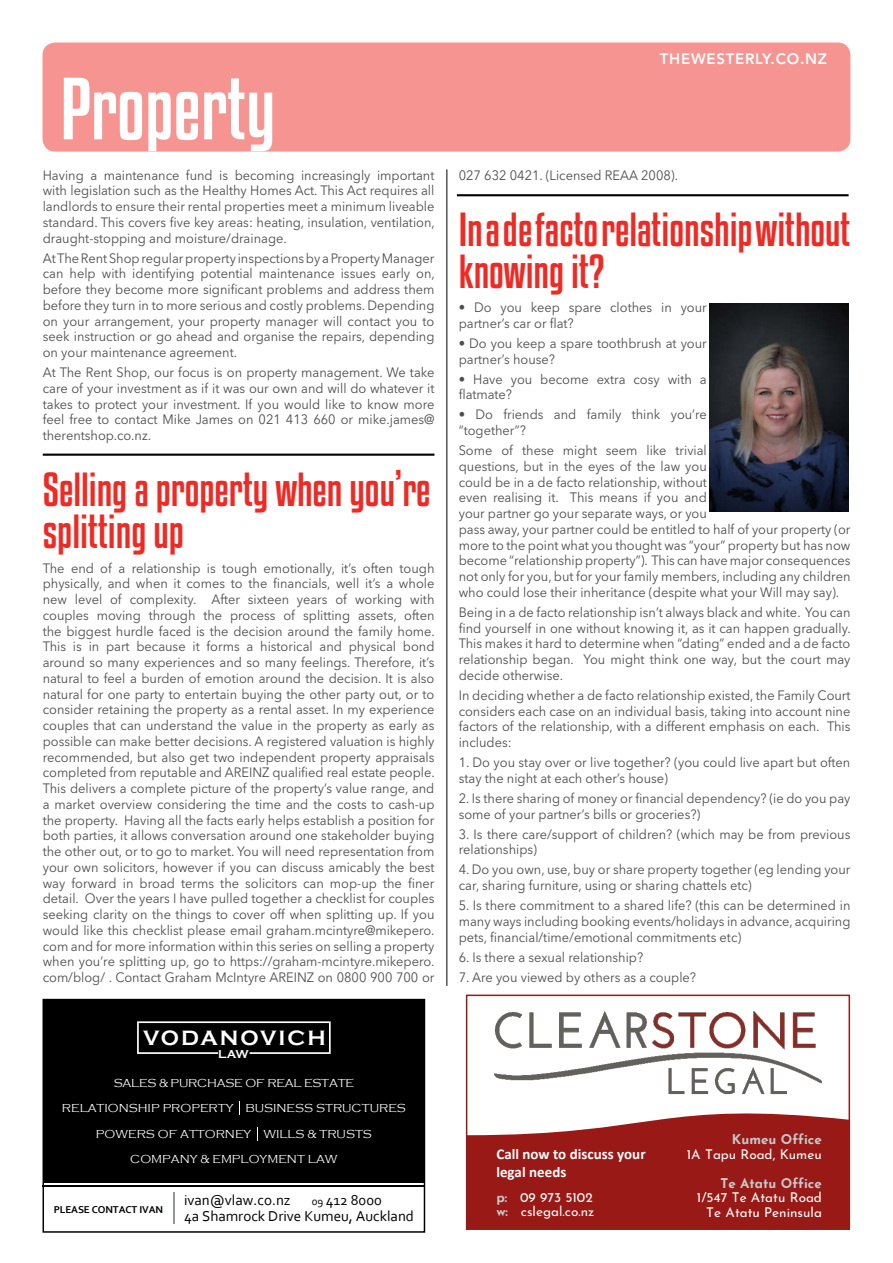
<style>
.page{position:relative;width:893px;height:1263px;background:#fff}
.page>*{position:absolute;margin:0;border:0;box-sizing:border-box;transform-origin:0 0}
.t1{font:78px "Kenyan Coffee Rg";color:#fff}
.t2{font:42px/42px "Kenyan Coffee Rg";color:#ee2a25}
.t3{font:700 21.3px "Copperplate Gothic";letter-spacing:.09em;color:#fff}
.t4{font:15px/16.2px "Corbel";color:#000}
.t5{font:700 15px/18.3px "Calibri";color:#fff}
.t6{font:800 15px "Avenir LT Std";letter-spacing:.05em;color:#fff}
.t7{font:13.5px/15.8px "Avenir Next LT Pro";color:#4d4d4f;scale:.95 1}
.t8{font:13.5px/14.5px "Josefin Sans";color:#fff;text-align:right}
.t9{font:300 11.85px/25.3px "Copperplate Gothic";color:#fff;text-align:center}
.t10{font:700 11.7px "Copperplate Gothic";color:#fff}
.t11{font:700 10.5px "Corbel";letter-spacing:-.01em;color:#000}
.s1{font-size:11.25px}
.s2{font-weight:700;color:#c6c8ca}
</style>
<div class="page">
<hr style="left:446px;top:169px;width:1px;height:817px;background:#000">
<div style="left:43px;top:43px;width:807px;height:109px;background:#f69492;border-radius:13px"></div>
<hr style="left:43px;top:454px;width:391px;height:2px;background:#000">
<hr style="left:43px;top:1185px;width:382px;height:2px;background:#000">
<div style="left:43px;top:999px;width:381px;height:184px;background:#000"></div>
<svg style="left:137px;top:1021px;width:194px;height:33px"></svg>
<svg style="left:239px;top:1101px;width:1px;height:14px"></svg>
<svg style="left:257px;top:1127px;width:1px;height:13px"></svg>
<hr style="left:174px;top:1193px;width:1px;height:31px;background:#939598">
<hr style="left:457px;top:194px;width:392px;height:2px;background:#000">
<img style="left:710px;top:303px;width:139px;height:209px">
<svg style="left:469px;top:1113px;width:378px;height:114px;background:#a02c29"></svg>
<div style="left:466px;top:994px;width:384px;height:236px;border:2px solid #981915"></div>
<img style="left:494px;top:1011px;width:327px;height:84px">
<p class="t1" style="left:60px;top:56px;width:217px">Property</p>
<p class="t7" style="left:43px;top:167px;width:414px;text-align:justify">Having a maintenance fund is becoming increasingly important with legislation such as the Healthy Homes Act. This Act requires all landlords to ensure their rental properties meet a minimum liveable standard. This covers five key areas: heating, insulation, ventilation, draught-stopping and moisture/drainage.</p>
<p class="t7" style="left:43px;top:250px;width:414px;text-align:justify">At The Rent Shop regular property inspections by a Property Manager can help with identifying potential maintenance issues early on, before they become more significant problems and address them before they turn in to more serious and costly problems. Depending on your arrangement, your property manager will contact you to seek instruction or go ahead and organise the repairs, depending on your maintenance agreement.</p>
<p class="t7" style="left:43px;top:364px;width:414px;text-align:justify">At The Rent Shop, our focus is on property management. We take care of your investment as if it was our own and will do whatever it takes to protect your investment. If you would like to know more feel free to contact Mike James on 021 413 660 or mike.james@ therentshop.co.nz.</p>
<p class="t2" style="left:43px;top:467px;width:389px">Selling a property when you’re splitting up</p>
<p class="t7" style="left:43px;top:560px;width:414px;text-align:justify">The end of a relationship is tough emotionally, it’s often tough physically, and when it comes to the financials, well it’s a whole new level of complexity. After sixteen years of working with couples moving through the process of splitting assets, often the biggest hurdle faced is the decision around the family home.<br>This is in part because it forms a historical and physical bond around so many experiences and so many feelings. Therefore, it’s natural to feel a burden of emotion around the decision. It is also natural for one party to entertain buying the other party out, or to consider retaining the property as a rental asset. In my experience couples that can understand the value in the property as early as possible can make better decisions. A registered valuation is highly recommended, but also get two independent property appraisals completed from reputable and AREINZ qualified real estate people.<br>This delivers a complete picture of the property’s value range, and a market overview considering the time and the costs to cash-up the property. Having all the facts early helps establish a position for both parties, it allows conversation around one stakeholder buying the other out, or to go to market. You will need representation from your own solicitors, however if you can discuss amicably the best way forward in broad terms the solicitors can mop-up the finer detail. Over the years I have pulled together a checklist for couples seeking clarity on the things to cover off when splitting up. If you would like this checklist please email graham.mcintyre@mikepero. com and for more information within this series on selling a property when you’re splitting up, go to https://graham-mcintyre.mikepero. com/blog/ . Contact Graham McIntyre AREINZ on 0800 900 700 or</p>
<p class="t3" style="left:143px;top:1026px;width:184px">VODANOVICH</p>
<p class="t10" style="left:218px;top:1047px;width:32px">LAW</p>
<p class="t9" style="left:62px;top:1071px;width:345px">SALES &amp; PURCHASE OF REAL ESTATE<br>RELATIONSHIP PROPERTY BUSINESS STRUCTURES POWERS OF ATTORNEY WILLS &amp; TRUSTS COMPANY &amp; EMPLOYMENT LAW</p>
<p class="t4" style="left:184px;top:1191px;width:108px">ivan@vlaw.co.nz</p>
<p class="t4" style="left:184px;top:1191px;width:231px;text-indent:128px"><span class="s1">09</span> 412 8000<br>4a Shamrock Drive Kumeu, Auckland</p>
<p class="t11" style="left:54px;top:1203px;width:111px">PLEASE CONTACT IVAN</p>
<p class="t6" style="left:660px;top:50px;width:169px">THEWESTERLY.CO.NZ</p>
<p class="t7" style="left:459px;top:167px;width:232px">027 632 0421. (Licensed REAA 2008).</p>
<p class="t2" style="left:459px;top:207px;width:393px">In a de facto relationship without knowing it?</p>
<p class="t7" style="left:459px;top:299px;width:263px">• Do you keep spare clothes in your partner’s car or flat?</p>
<p class="t7" style="left:459px;top:335px;width:263px">• Do you keep a spare toothbrush at your partner’s house?</p>
<p class="t7" style="left:459px;top:371px;width:263px">• Have you become extra cosy with a flatmate?</p>
<p class="t7" style="left:459px;top:407px;width:263px">• Do friends and family think you’re “together”?</p>
<p class="t7" style="left:459px;top:442px;width:414px">Some of these might seem like trivial<br>questions, but in the eyes of the law you<br>could be in a de facto relationship, without<br>even realising it. This means if you and<br>your partner go your separate ways, or you<br>pass away, your partner could be entitled to half of your property (or more to the point what you thought was “your” property but has now become “relationship property”). This can have major consequences not only for you, but for your family members, including any children who could lose their inheritance (despite what your Will may say).</p>
<p class="t7" style="left:459px;top:604px;width:414px;text-align:justify">Being in a de facto relationship isn’t always black and white. You can find yourself in one without knowing it, as it can happen gradually.<br>This makes it hard to determine when “dating” ended and a de facto relationship began. You might think one way, but the court may decide otherwise.</p>
<p class="t7" style="left:459px;top:687px;width:414px;text-align:justify">In deciding whether a de facto relationship existed, the Family Court considers each case on an individual basis, taking into account nine factors of the relationship, with a different emphasis on each. This includes:</p>
<p class="t7" style="left:459px;top:754px;width:414px">1. Do you stay over or live together? (you could live apart but often stay the night at each other’s house)</p>
<p class="t7" style="left:459px;top:790px;width:414px">2. Is there sharing of money or financial dependency? (ie do you pay some of your partner’s bills or groceries?)</p>
<p class="t7" style="left:459px;top:826px;width:414px">3. Is there care/support of children? (which may be from previous relationships)</p>
<p class="t7" style="left:459px;top:862px;width:414px">4. Do you own, use, buy or share property together (eg lending your car, sharing furniture, using or sharing chattels etc)</p>
<p class="t7" style="left:459px;top:897px;width:414px;text-align:justify">5. Is there commitment to a shared life? (this can be determined in many ways including booking events/holidays in advance, acquiring pets, financial/time/emotional commitments etc)</p>
<p class="t7" style="left:459px;top:949px;width:196px">6. Is there a sexual relationship?</p>
<p class="t7" style="left:459px;top:969px;width:251px">7. Are you viewed by others as a couple?</p>
<p class="t5" style="left:496px;top:1144px;width:151px">Call now to discuss your legal needs</p>
<p class="t8" style="left:496px;top:1188px;width:99px;text-align:left"><span class="s2">p:</span> 09 973 5102 <span class="s2">w:</span> cslegal.co.nz</p>
<p class="t8" style="left:687px;top:1130px;width:137px"><span class="s2">Kumeu Office<br></span>1A Tapu Road, Kumeu</p>
<p class="t8" style="left:697px;top:1174px;width:127px"><span class="s2">Te Atatu Office<br></span>1/547 Te Atatu Road<br>Te Atatu Peninsula</p>
</div>
